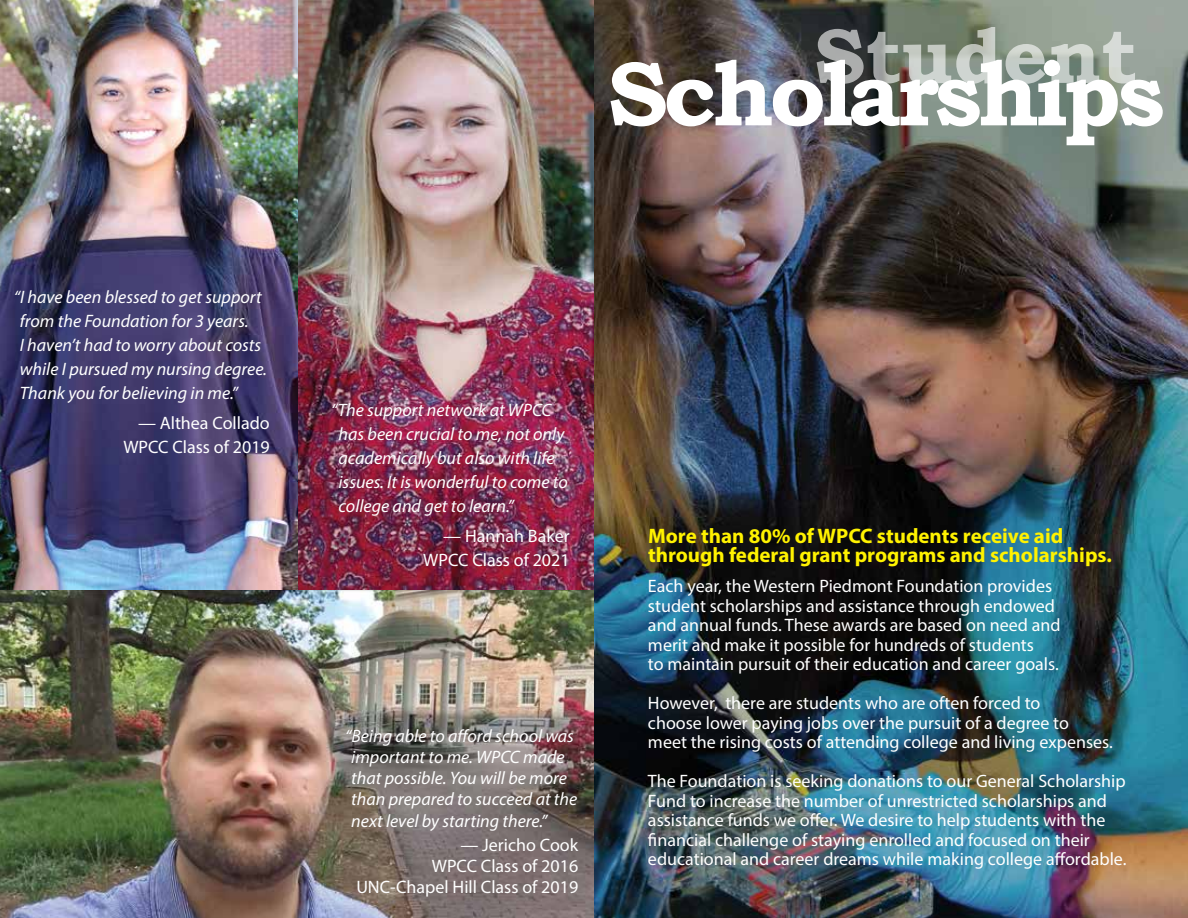
<style>
.page{position:relative;width:1188px;height:918px;background:#fff}
.page>*{position:absolute;margin:0;border:0;box-sizing:border-box;transform-origin:0 0}
.t1{font:700 91.5px "Bookman Old Style";letter-spacing:-.05em;color:#fff}
.t2{font:700 78px "Bookman Old Style";color:#fff}
.t3{font:700 21px/19.5px "Myriad Pro";color:#fff200}
.t4{font:18px/19.5px "Myriad Pro";color:#fff}
.t5{font:italic 18px/24px "Myriad Pro";color:#fff}
</style>
<div class="page">
<img style="left:0;top:0;width:1188px;height:918px">
<p class="t5" style="left:20px;top:285px;width:249px;text-indent:-6px">“I have been blessed to get support from the Foundation for 3 years.<br>I haven’t had to worry about costs while I pursued my nursing degree.<br>Thank you for believing in me.”</p>
<p class="t4" style="left:123px;top:411px;width:148px;line-height:24px;text-align:right">— Althea Collado<br>WPCC Class of 2019</p>
<h2 class="t2" style="left:814px;top:0;width:324px">Student</h2>
<h1 class="t1" style="left:608px;top:28px;width:559px">Scholarships</h1>
<p class="t5" style="left:339px;top:397px;width:231px;text-indent:-8px">“The support network at WPCC has been crucial to me, not only academically but also with life issues. It is wonderful to come to college and get to learn.”</p>
<p class="t4" style="left:423px;top:523px;width:148px;line-height:24px;text-align:right">— Hannah Baker<br>WPCC Class of 2021</p>
<p class="t5" style="left:351px;top:725px;width:228px;line-height:21.5px;text-indent:-6px">“Being able to afford school was important to me. WPCC made that possible. You will be more than prepared to succeed at the next level by starting there.”</p>
<p class="t4" style="left:356px;top:834px;width:223px;line-height:21px;text-align:right">— Jericho Cook<br>WPCC Class of 2016<br>UNC-Chapel Hill Class of 2019</p>
<p class="t3" style="left:648px;top:525px;width:465px">More than 80% of WPCC students receive aid through federal grant programs and scholarships.</p>
<p class="t4" style="left:648px;top:576px;width:414px">Each year, the Western Piedmont Foundation provides student scholarships and assistance through endowed and annual funds. These awards are based on need and merit and make it possible for hundreds of students<br>to maintain pursuit of their education and career goals.</p>
<p class="t4" style="left:648px;top:693px;width:466px">However, there are students who are often forced to<br>choose lower paying jobs over the pursuit of a degree to<br>meet the rising costs of attending college and living expenses.</p>
<p class="t4" style="left:648px;top:771px;width:480px">The Foundation is seeking donations to our General Scholarship Fund to increase the number of unrestricted scholarships and assistance funds we offer. We desire to help students with the financial challenge of staying enrolled and focused on their educational and career dreams while making college affordable.</p>
</div>
